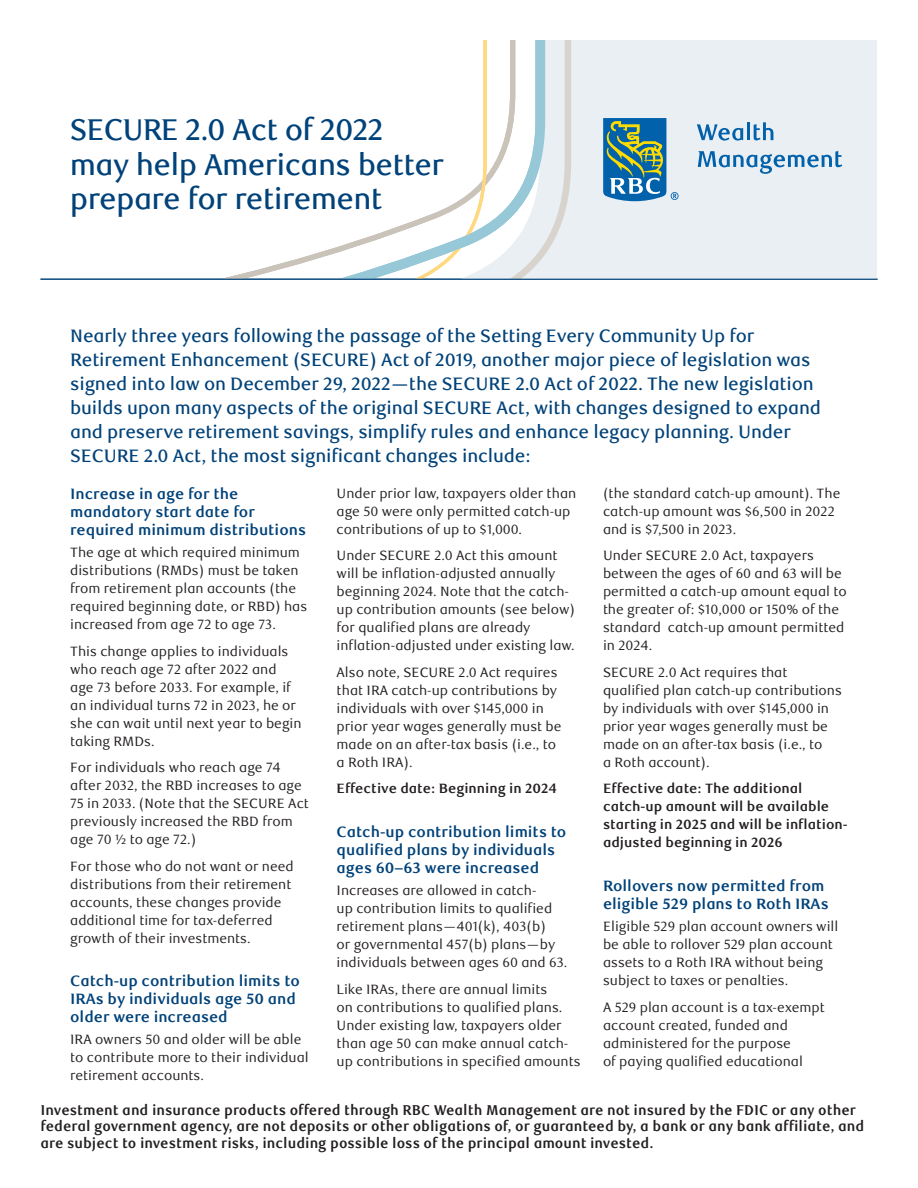
<style>
.page{position:relative;width:918px;height:1188px;background:#fff}
.page>*{position:absolute;margin:0;border:0;box-sizing:border-box;transform-origin:0 0}
.Factsheet_Headline{font:500 30px/34.5px "RBC Display";color:#004279}
.Factsheet_Intro_Text{font:500 18px/24px "RBC Text";letter-spacing:-.01em;color:#004279}
.Factsheet_Subtitle_1{font:700 15px/18px "RBC Text";color:#004279}
.Factsheet_Body_Copy{font:700 15px/18px "RBC Text";color:#004279}
.t1{font:700 14.25px/16.5px "RBC Text Cond";color:#231f20}
.Factsheet_Body_Copy-2{font:13.5px/18px "RBC Text";color:#231f20}
.Factsheet_Body_Copy-3{font:700 13.5px/18px "RBC Text";color:#231f20}
</style>
<div class="page">
<div style="left:40px;top:40px;width:837px;height:239px;background:#e9eff3"></div>
<svg style="left:545px;top:40px;width:26px;height:239px"></svg>
<svg style="left:40px;top:40px;width:505px;height:239px;background:#f9fbfa"></svg>
<hr style="left:40px;top:279px;width:838px;height:1px;background:#004279">
<svg style="left:603px;top:118px;width:76px;height:83px"></svg>
<svg style="left:697px;top:124px;width:46px;height:17px"></svg>
<hr style="left:747px;top:122px;width:3px;height:18px;background:#0161aa">
<svg style="left:754px;top:122px;width:19px;height:18px"></svg>
<svg style="left:698px;top:151px;width:144px;height:23px"></svg>
<p class="Factsheet_Headline" style="left:70px;top:114px;width:375px">SECURE 2.0 Act of 2022 may help Americans better prepare for retirement</p>
<p class="Factsheet_Intro_Text" style="left:70px;top:325px;width:752px">Nearly three years following the passage of the Setting Every Community Up for Retirement Enhancement (SECURE) Act of 2019, another major piece of legislation was signed into law on December 29, 2022—the SECURE 2.0 Act of 2022. The new legislation builds upon many aspects of the original SECURE Act, with changes designed to expand and preserve retirement savings, simplify rules and enhance legacy planning. Under SECURE 2.0 Act, the most significant changes include:</p>
<p class="Factsheet_Subtitle_1" style="left:70px;top:485px;width:237px">Increase in age for the mandatory start date for required minimum distributions</p>
<p class="Factsheet_Body_Copy-2" style="left:70px;top:544px;width:239px">The age at which required minimum distributions (RMDs) must be taken from retirement plan accounts (the required beginning date, or RBD) has increased from age 72 to age 73.</p>
<p class="Factsheet_Body_Copy-2" style="left:70px;top:642px;width:233px">This change applies to individuals who reach age 72 after 2022 and age 73 before 2033. For example, if an individual turns 72 in 2023, he or she can wait until next year to begin taking RMDs.</p>
<p class="Factsheet_Body_Copy-2" style="left:70px;top:759px;width:240px">For individuals who reach age 74 after 2032, the RBD increases to age<br>75 in 2033. (Note that the SECURE Act previously increased the RBD from age 70 ½ to age 72.)</p>
<p class="Factsheet_Body_Copy-2" style="left:70px;top:857px;width:225px">For those who do not want or need distributions from their retirement accounts, these changes provide additional time for tax-deferred growth of their investments.</p>
<p class="Factsheet_Subtitle_1" style="left:70px;top:972px;width:231px">Catch-up contribution limits to<br>IRAs by individuals age 50 and older were increased</p>
<p class="Factsheet_Body_Copy-2" style="left:70px;top:1031px;width:240px">IRA owners 50 and older will be able to contribute more to their individual retirement accounts.</p>
<p class="Factsheet_Body_Copy-2" style="left:337px;top:485px;width:241px">Under prior law, taxpayers older than age 50 were only permitted catch-up contributions of up to $1,000.</p>
<p class="Factsheet_Body_Copy-2" style="left:337px;top:547px;width:240px">Under SECURE 2.0 Act this amount will be inflation-adjusted annually beginning 2024. Note that the catch&shy;up contribution amounts (see below) for qualified plans are already inflation-adjusted under existing law.</p>
<p class="Factsheet_Body_Copy-2" style="left:337px;top:663px;width:226px">Also note, SECURE 2.0 Act requires that IRA catch-up contributions by individuals with over $145,000 in prior year wages generally must be made on an after-tax basis (i.e., to a Roth IRA).</p>
<p class="Factsheet_Body_Copy-3" style="left:337px;top:780px;width:222px">Effective date: Beginning in 2024</p>
<p class="Factsheet_Subtitle_1" style="left:337px;top:823px;width:231px">Catch-up contribution limits to qualified plans by individuals ages 60–63 were increased</p>
<p class="Factsheet_Body_Copy-2" style="left:337px;top:882px;width:232px">Increases are allowed in catch-<br>up contribution limits to qualified retirement plans—401(k), 403(b)<br>or governmental 457(b) plans—by individuals between ages 60 and 63.</p>
<p class="Factsheet_Body_Copy-2" style="left:337px;top:980px;width:246px">Like IRAs, there are annual limits<br>on contributions to qualified plans.<br>Under existing law, taxpayers older than age 50 can make annual catch&shy;up contributions in specified amounts</p>
<p class="Factsheet_Body_Copy-2" style="left:603px;top:485px;width:239px">(the standard catch-up amount). The catch-up amount was $6,500 in 2022 and is $7,500 in 2023.</p>
<p class="Factsheet_Body_Copy-2" style="left:603px;top:547px;width:245px">Under SECURE 2.0 Act, taxpayers between the ages of 60 and 63 will be permitted a catch-up amount equal to the greater of: $10,000 or 150% of the standard catch-up amount permitted in 2024.</p>
<p class="Factsheet_Body_Copy-2" style="left:603px;top:664px;width:240px">SECURE 2.0 Act requires that qualified plan catch-up contributions by individuals with over $145,000 in prior year wages generally must be made on an after-tax basis (i.e., to<br>a Roth account).</p>
<p class="Factsheet_Body_Copy-3" style="left:603px;top:780px;width:246px">Effective date: The additional catch-up amount will be available starting in 2025 and will be inflation&shy;adjusted beginning in 2026</p>
<p class="Factsheet_Body_Copy" style="left:603px;top:877px;width:227px">Rollovers now permitted from eligible 529 plans to Roth IRAs</p>
<p class="Factsheet_Body_Copy-2" style="left:603px;top:918px;width:237px">Eligible 529 plan account owners will be able to rollover 529 plan account assets to a Roth IRA without being subject to taxes or penalties.</p>
<p class="Factsheet_Body_Copy-2" style="left:603px;top:998px;width:223px">A 529 plan account is a tax-exempt account created, funded and administered for the purpose<br>of paying qualified educational</p>
<p class="t1" style="left:40px;top:1102px;width:825px">Investment and insurance products offered through RBC Wealth Management are not insured by the FDIC or any other federal government agency, are not deposits or other obligations of, or guaranteed by, a bank or any bank affiliate, and are subject to investment risks, including possible loss of the principal amount invested.</p>
</div>
